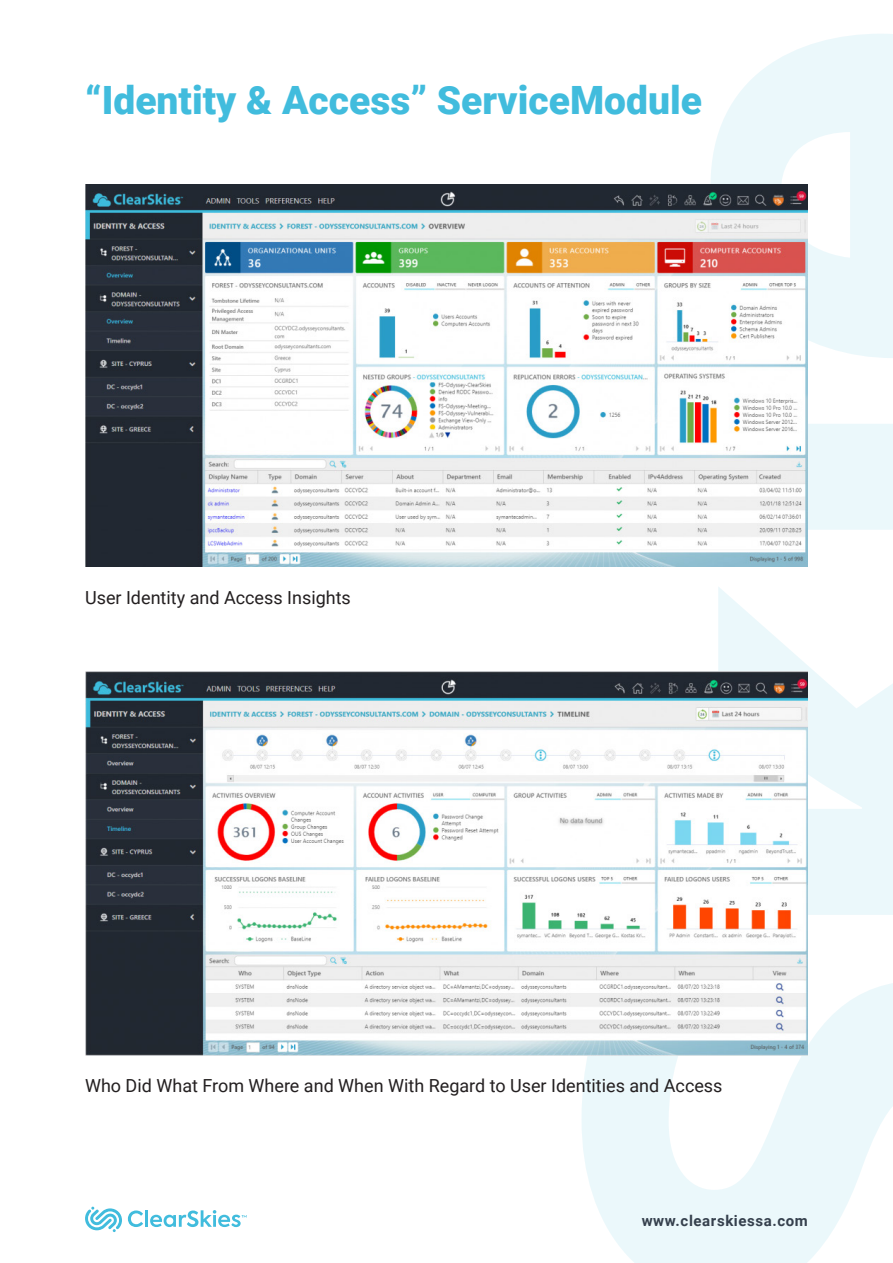
<style>
.page{position:relative;width:893px;height:1263px;background:#fff}
.page>*{position:absolute;margin:0;border:0;box-sizing:border-box;transform-origin:0 0}
.Heading_1{font:900 39px "Roboto";color:#41bcdd}
.t1{font:18px "Roboto";color:#231f20}
.t2{font:700 15px "Roboto";letter-spacing:.04em;color:#35404d}
</style>
<div class="page">
<svg style="left:582px;top:983px;width:311px;height:280px;fill:#ebf8fb"></svg>
<svg style="left:564px;top:587px;width:329px;height:328px"></svg>
<div style="left:808px;top:424px;width:85px;height:106px;background:#ebf8fb"></div>
<svg style="left:710px;top:34px;width:183px;height:324px;fill:#ebf8fb"></svg>
<img style="left:85px;top:185px;width:723px;height:382px">
<img style="left:85px;top:672px;width:723px;height:384px">
<svg style="left:85px;top:1207px;width:37px;height:25px"></svg>
<svg style="left:128px;top:1210px;width:15px;height:17px"></svg>
<hr style="left:145px;top:1210px;width:3px;height:17px;background:#41bcdd">
<svg style="left:150px;top:1210px;width:97px;height:17px"></svg>
<p class="Heading_1" style="left:85px;top:73px;width:618px">“Identity &amp; Access” ServiceModule</p>
<p class="t1" style="left:85px;top:585px;width:267px">User Identity and Access Insights</p>
<p class="t1" style="left:85px;top:1073px;width:639px">Who Did What From Where and When With Regard to User Identities and Access</p>
<p class="t2" style="left:642px;top:1210px;width:168px">www.clearskiessa.com</p>
</div>
